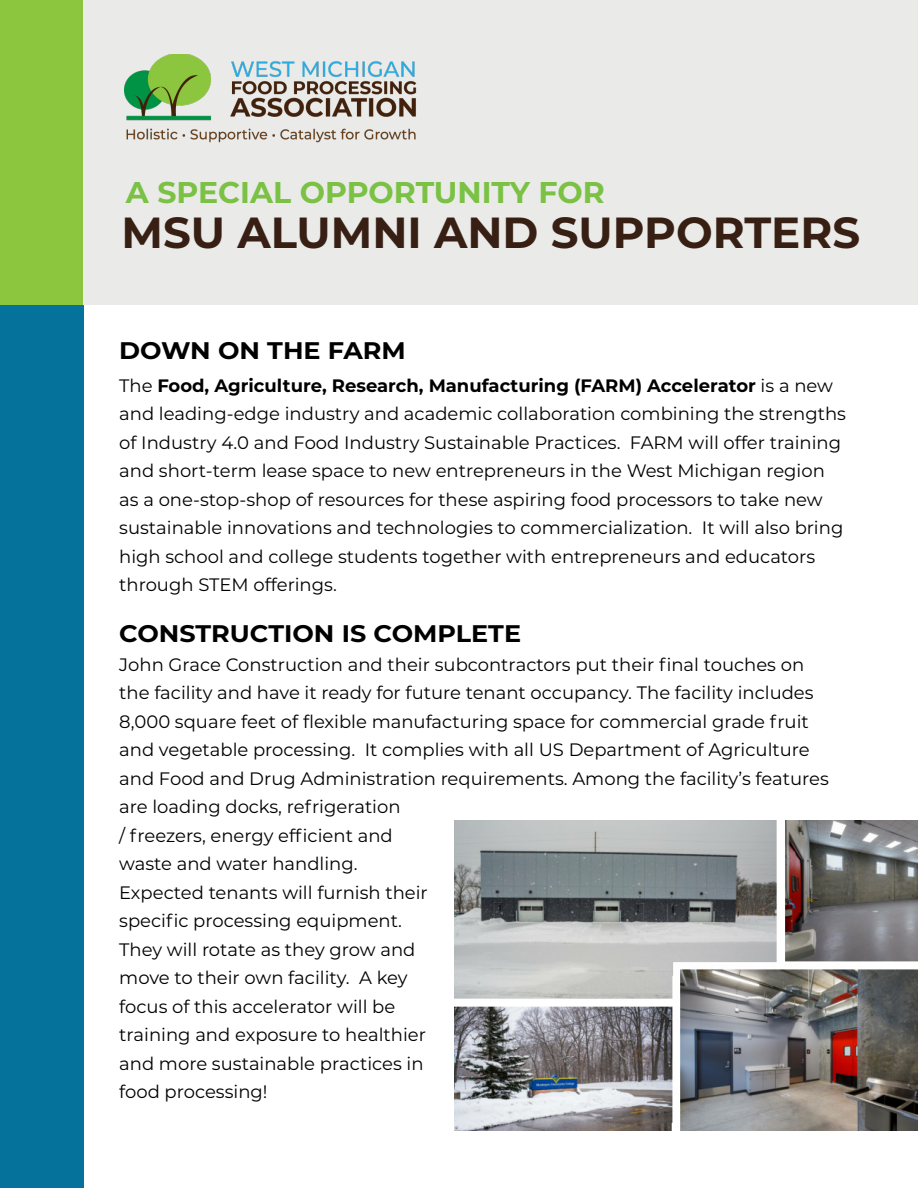
<style>
.page{position:relative;width:918px;height:1188px;background:#fff}
.page>*{position:absolute;margin:0;border:0;box-sizing:border-box;transform-origin:0 0}
.t1{font:700 43.5px "Montserrat";color:#381f14}
.t2{font:700 30px "Montserrat";color:#7ac144}
.t3{font:700 24px "Montserrat";color:#000;scale:1.06 1}
.t4{font:18px/28.5px "Montserrat";color:#000}
.s1{font-weight:700}
</style>
<div class="page">
<div style="left:0;top:305px;width:83px;height:883px;background:#05729b"></div>
<div style="left:0;top:0;width:83px;height:305px;background:#8cc63f"></div>
<div style="left:83px;top:0;width:835px;height:305px;background:#eaeae8"></div>
<img style="left:124px;top:54px;width:293px;height:88px">
<img style="left:455px;top:821px;width:463px;height:309px">
<h2 class="t2" style="left:126px;top:170px;width:480px">A SPECIAL OPPORTUNITY FOR</h2>
<h1 class="t1" style="left:122px;top:201px;width:740px">MSU ALUMNI AND SUPPORTERS</h1>
<h3 class="t3" style="left:119px;top:333px;width:272px">DOWN ON THE FARM</h3>
<p class="t4" style="left:119px;top:371px;width:728px">The <span class="s1">Food, Agriculture, Research, Manufacturing (FARM) Accelerator</span> is a new and leading-edge industry and academic collaboration combining the strengths of Industry 4.0 and Food Industry Sustainable Practices. FARM will offer training and short-term lease space to new entrepreneurs in the West Michigan region as a one-stop-shop of resources for these aspiring food processors to take new sustainable innovations and technologies to commercialization. It will also bring high school and college students together with entrepreneurs and educators through STEM offerings.</p>
<h3 class="t3" style="left:119px;top:616px;width:381px">CONSTRUCTION IS COMPLETE</h3>
<p class="t4" style="left:119px;top:650px;width:711px">John Grace Construction and their subcontractors put their final touches on the facility and have it ready for future tenant occupancy. The facility includes 8,000 square feet of flexible manufacturing space for commercial grade fruit and vegetable processing. It complies with all US Department of Agriculture and Food and Drug Administration requirements. Among the facility’s features are loading docks, refrigeration<br>/ freezers, energy efficient and<br>waste and water handling.<br>Expected tenants will furnish their<br>specific processing equipment.<br>They will rotate as they grow and<br>move to their own facility. A key<br>focus of this accelerator will be<br>training and exposure to healthier<br>and more sustainable practices in<br>food processing!</p>
</div>
